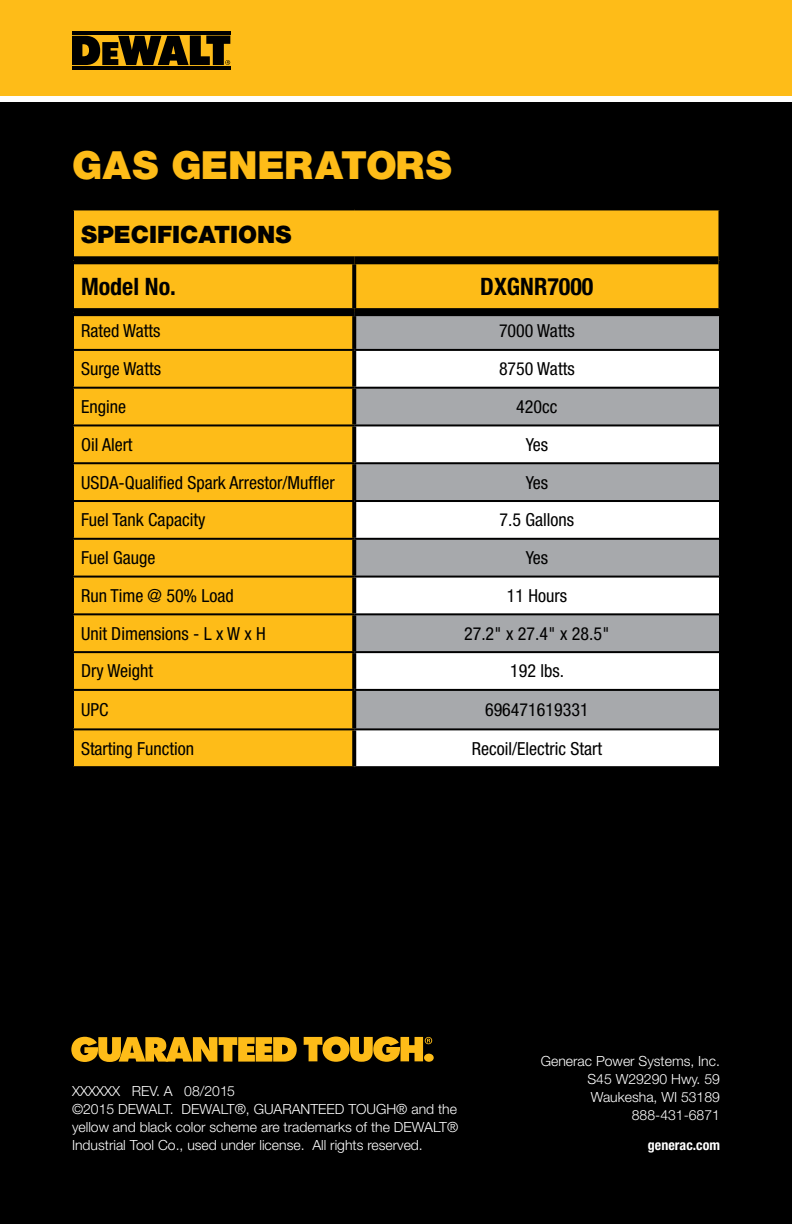
<style>
.page{position:relative;width:792px;height:1224px;background:#fff}
.page>*{position:absolute;margin:0;border:0;box-sizing:border-box;transform-origin:0 0}
.t1{font:900 38.8px "Helvetica Neue LT Std";color:#febc18}
.t2{font:700 condensed 24px "Helvetica Neue LT Std";color:#000}
.t3{font:900 24px "Helvetica Neue LT Std";color:#000}
.t4{font:condensed 18px "Helvetica Neue LT Std";color:#000}
.t5{font:300 14px/18px "Helvetica Neue LT Std";color:#fff}
.t6{font:700 condensed 14px "Helvetica Neue LT Std";color:#fff}
.s1{font-stretch:normal}
</style>
<div class="page">
<div style="left:0;top:102px;width:792px;height:1122px;background:#000"></div>
<div style="left:0;top:0;width:792px;height:95px;background:#febc18"></div>
<hr style="left:72px;top:31px;width:158px;height:3px;background:#000">
<hr style="left:72px;top:67px;width:158px;height:3px;background:#000">
<svg style="left:72px;top:36px;width:158px;height:29px"></svg>
<svg style="left:71px;top:1037px;width:226px;height:25px"></svg>
<svg style="left:304px;top:1037px;width:128px;height:25px"></svg>
<div style="left:74px;top:210px;width:644px;height:556px;background:#febc18"></div>
<div style="left:354px;top:260px;width:366px;height:52px;background:#febc18"></div>
<div style="left:356px;top:316px;width:363px;height:33px;background:#a7a9ac"></div>
<svg style="left:356px;top:351px;width:363px;height:415px;background:#d5d6d7"></svg>
<svg style="left:352px;top:264px;width:4px;height:44px"></svg>
<svg style="left:352px;top:316px;width:4px;height:33px"></svg>
<svg style="left:352px;top:351px;width:4px;height:36px"></svg>
<hr style="left:72px;top:387px;width:282px;height:2px;background:#000">
<hr style="left:72px;top:424px;width:282px;height:2px;background:#000">
<hr style="left:72px;top:462px;width:282px;height:2px;background:#000">
<hr style="left:72px;top:500px;width:282px;height:2px;background:#000">
<hr style="left:72px;top:538px;width:282px;height:2px;background:#000">
<hr style="left:72px;top:576px;width:282px;height:2px;background:#000">
<hr style="left:72px;top:613px;width:282px;height:2px;background:#000">
<hr style="left:72px;top:651px;width:282px;height:2px;background:#000">
<hr style="left:72px;top:689px;width:282px;height:2px;background:#000">
<hr style="left:72px;top:728px;width:282px;height:2px;background:#000">
<svg style="left:352px;top:464px;width:4px;height:36px"></svg>
<svg style="left:352px;top:389px;width:4px;height:35px"></svg>
<div style="left:74px;top:256px;width:280px;height:8px;background:#000"></div>
<div style="left:354px;top:256px;width:364px;height:8px;background:#000"></div>
<div style="left:74px;top:308px;width:280px;height:8px;background:#000"></div>
<div style="left:354px;top:308px;width:366px;height:8px;background:#000"></div>
<hr style="left:718px;top:260px;width:2px;height:48px;background:#000">
<svg style="left:352px;top:426px;width:4px;height:36px"></svg>
<hr style="left:72px;top:349px;width:282px;height:2px;background:#000">
<hr style="left:354px;top:349px;width:365px;height:2px;background:#000">
<hr style="left:354px;top:387px;width:365px;height:2px;background:#000">
<hr style="left:354px;top:424px;width:365px;height:2px;background:#000">
<hr style="left:354px;top:462px;width:365px;height:2px;background:#000">
<svg style="left:352px;top:502px;width:4px;height:36px"></svg>
<hr style="left:354px;top:500px;width:365px;height:2px;background:#000">
<svg style="left:352px;top:540px;width:4px;height:36px"></svg>
<hr style="left:354px;top:538px;width:365px;height:2px;background:#000">
<svg style="left:352px;top:578px;width:4px;height:35px"></svg>
<hr style="left:354px;top:576px;width:365px;height:2px;background:#000">
<svg style="left:352px;top:615px;width:4px;height:36px"></svg>
<hr style="left:354px;top:613px;width:365px;height:2px;background:#000">
<svg style="left:352px;top:653px;width:4px;height:36px"></svg>
<hr style="left:354px;top:651px;width:365px;height:2px;background:#000">
<svg style="left:352px;top:691px;width:4px;height:37px"></svg>
<hr style="left:354px;top:689px;width:365px;height:2px;background:#000">
<svg style="left:352px;top:730px;width:4px;height:36px"></svg>
<hr style="left:354px;top:728px;width:365px;height:2px;background:#000">
<h1 class="t1" style="left:72px;top:142px;width:381px">GAS GENERATORS</h1>
<h2 class="t3" style="left:81px;top:221px;width:212px">SPECIFICATIONS</h2>
<h2 class="t2" style="left:81px;top:272px;width:96px">Model No.</h2>
<h2 class="t2" style="left:480px;top:272px;width:115px">DXGNR7000</h2>
<p class="t4" style="left:81px;top:321px;width:81px">Rated Watts</p>
<p class="t4" style="left:499px;top:321px;width:77px">7000 Watts</p>
<p class="t4" style="left:81px;top:358px;width:82px">Surge Watts</p>
<p class="t4" style="left:499px;top:358px;width:77px">8750 Watts</p>
<p class="t4" style="left:81px;top:396px;width:46px">Engine</p>
<p class="t4" style="left:516px;top:396px;width:43px">420cc</p>
<p class="t4" style="left:81px;top:434px;width:53px">Oil Alert</p>
<p class="t4" style="left:526px;top:434px;width:24px">Yes</p>
<p class="t4" style="left:81px;top:472px;width:255px">USDA-Qualified Spark Arrestor/Muffler</p>
<p class="t4" style="left:526px;top:472px;width:24px">Yes</p>
<p class="t4" style="left:81px;top:510px;width:126px">Fuel Tank Capacity</p>
<p class="t4" style="left:500px;top:510px;width:76px">7.5 Gallons</p>
<p class="t4" style="left:81px;top:547px;width:76px">Fuel Gauge</p>
<p class="t4" style="left:526px;top:547px;width:24px">Yes</p>
<p class="t4" style="left:81px;top:585px;width:154px">Run Time @ 50% Load</p>
<p class="t4" style="left:507px;top:585px;width:62px">11 Hours</p>
<p class="t4" style="left:81px;top:623px;width:186px">Unit Dimensions - L x W x H</p>
<p class="t4" style="left:464px;top:623px;width:147px">27.2<span class="s1">"</span> x 27.4<span class="s1">"</span> x 28.5<span class="s1">"</span></p>
<p class="t4" style="left:81px;top:661px;width:74px">Dry Weight</p>
<p class="t4" style="left:510px;top:661px;width:55px">192 lbs.</p>
<p class="t4" style="left:81px;top:699px;width:29px">UPC</p>
<p class="t4" style="left:485px;top:699px;width:105px">696471619331</p>
<p class="t4" style="left:81px;top:738px;width:115px">Starting Function</p>
<p class="t4" style="left:472px;top:738px;width:132px">Recoil/Electric Start</p>
<p class="t5" style="left:72px;top:1082px;width:388px">XXXXXX REV. A 08/2015<br>©2015 DEWALT. DEWALT®, GUARANTEED TOUGH® and the yellow and black color scheme are trademarks of the DEWALT® Industrial Tool Co., used under license. All rights reserved.</p>
<p class="t5" style="left:541px;top:1051px;width:181px;text-align:right">Generac Power Systems, Inc.<br>S45 W29290 Hwy. 59<br>Waukesha, WI 53189<br>888-431-6871</p>
<p class="t6" style="left:648px;top:1137px;width:74px">generac.com</p>
</div>
